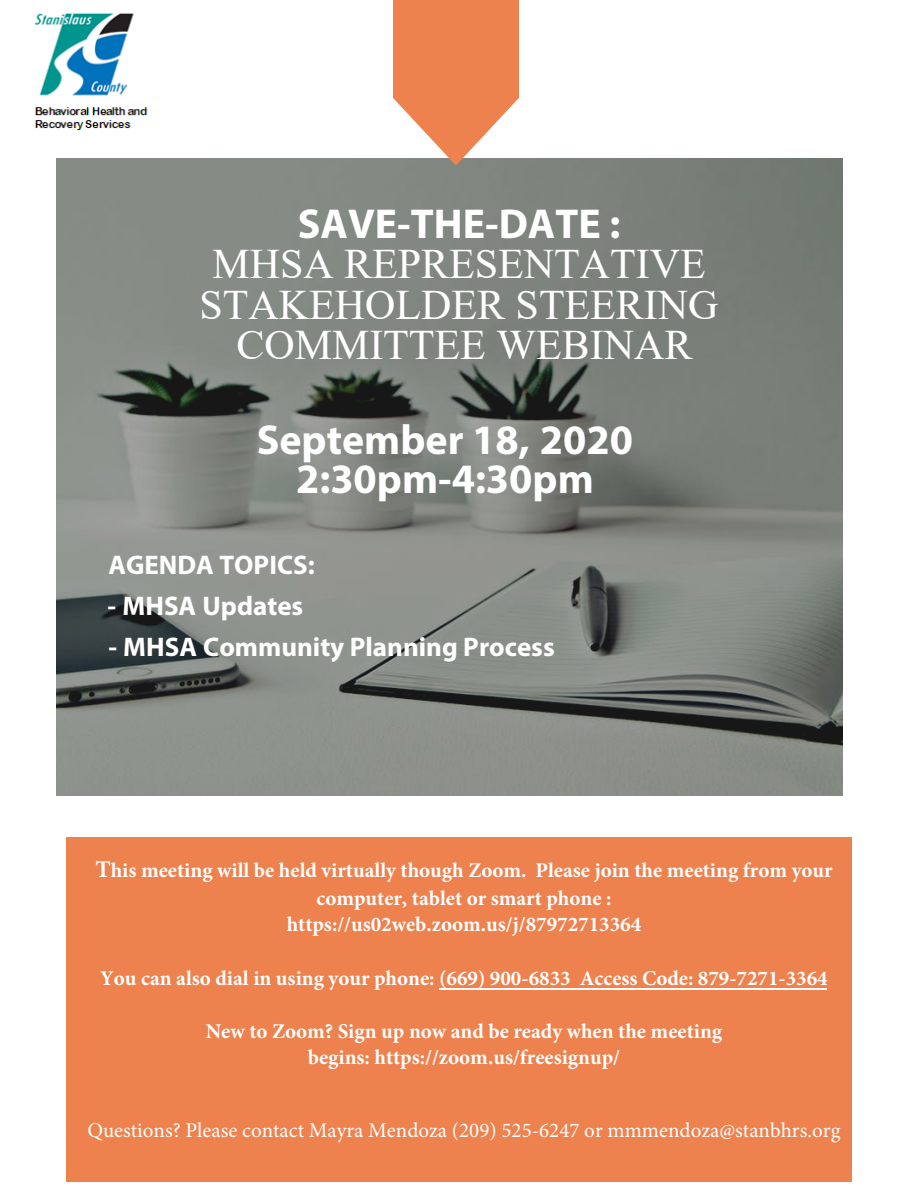
<style>
.page{position:relative;width:918px;height:1188px;background:#fff}
.page>*{position:absolute;margin:0;border:0;box-sizing:border-box;transform-origin:0 0}
.t1{font:42px/40.7px "Times New Roman";color:#fff;text-align:center}
.t2{font:700 42px/38.7px "Myriad Pro";color:#fff;text-align:center}
.t3{font:700 27px "Myriad Pro";color:#fff}
.t4{font:700 21px/27.2px "Minion Pro";color:#fff;text-align:center}
.t5{font:21px "Minion Pro";color:#fff}
.s1{font-size:24px}
</style>
<div class="page">
<img style="left:57px;top:158px;width:785px;height:637px">
<div style="left:66px;top:837px;width:785px;height:345px;background:#ee824e"></div>
<svg style="left:393px;top:96px;width:125px;height:69px"></svg>
<div style="left:393px;top:0;width:125px;height:96px;background:#ee824e"></div>
<hr style="left:440px;top:988px;width:387px;height:2px;background:#fff">
<img style="left:34px;top:13px;width:114px;height:118px">
<h1 class="t2" style="left:298px;top:203px;width:324px">SAVE-THE-DATE :</h1>
<h1 class="t1" style="left:200px;top:242px;width:520px">MHSA REPRESENTATIVE<br>STAKEHOLDER STEERING<br>COMMITTEE WEBINAR</h1>
<h1 class="t2" style="left:257px;top:419px;width:378px">September 18, 2020<br>2:30pm-4:30pm</h1>
<p class="t3" style="left:108px;top:547px;width:208px">AGENDA TOPICS:</p>
<p class="t3" style="left:108px;top:588px;width:197px">- MHSA Updates</p>
<p class="t3" style="left:108px;top:630px;width:448px">- MHSA Community Planning Process</p>
<p class="t4" style="left:95px;top:857px;width:739px"><span class="s1">T</span>his meeting will be held virtually though Zoom. Please join the meeting from your computer, tablet or smart phone :<br>https://us02web.zoom.us/j/87972713364</p>
<p class="t4" style="left:100px;top:964px;width:729px">You can also dial in using your phone: (669) 900-6833 Access Code: 879-7271-3364</p>
<p class="t4" style="left:206px;top:1017px;width:518px;line-height:26.5px">New to Zoom? Sign up now and be ready when the meeting begins: https://zoom.us/freesignup/</p>
<p class="t5" style="left:87px;top:1116px;width:755px">Questions? Please contact Mayra Mendoza (209) 525-6247 or mmmendoza@stanbhrs.org</p>
</div>
